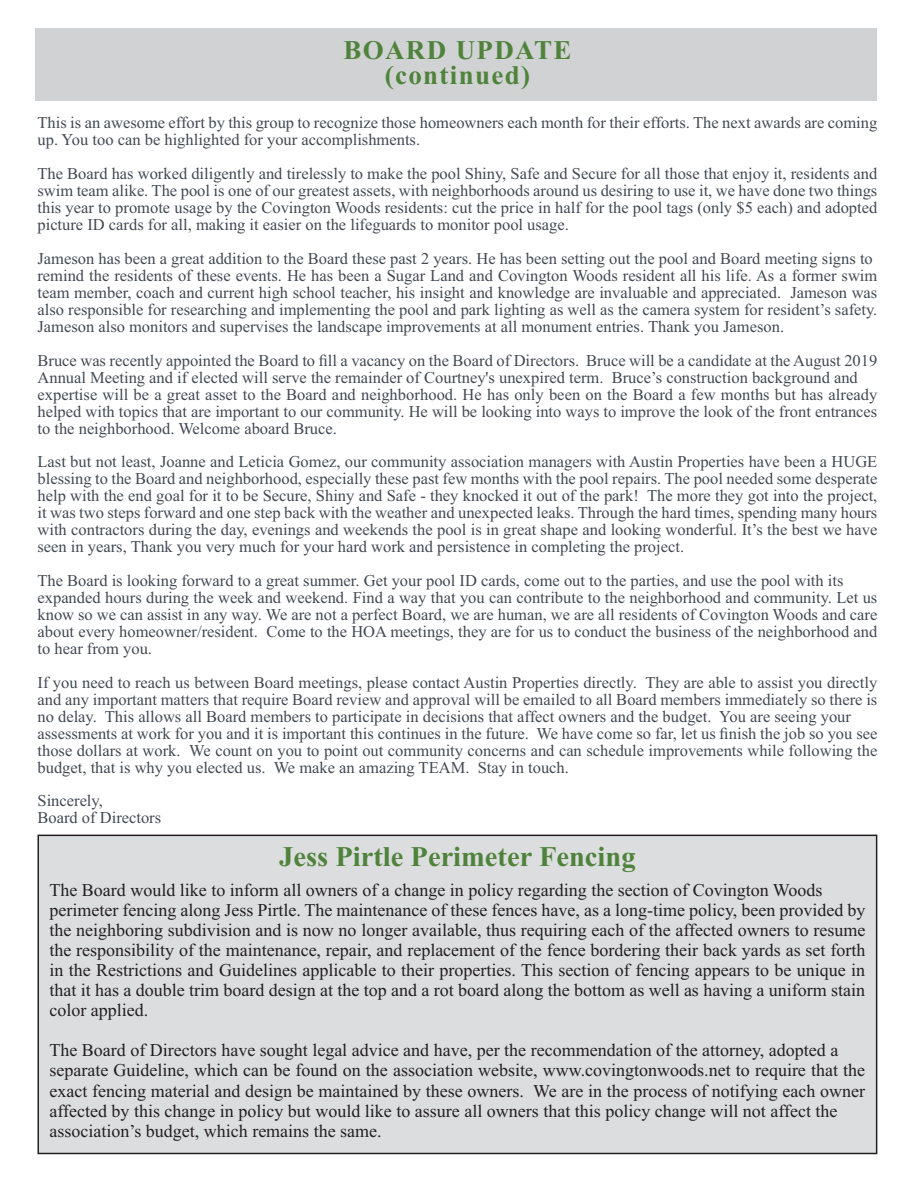
<style>
.page{position:relative;width:918px;height:1188px;background:#fff}
.page>*{position:absolute;margin:0;border:0;box-sizing:border-box;transform-origin:0 0}
.t1{font:700 28.5px "Times New Roman";color:#4f833b}
.t2{font:700 27px/25.5px "Times New Roman";letter-spacing:.05em;color:#4f833b;text-align:center}
.t3{font:18px/20.1px "Times New Roman";color:#231f20}
.t4{font:16.5px/17px "Times New Roman";color:#424953}
</style>
<div class="page">
<div style="left:35px;top:29px;width:842px;height:72px;background:#d1d2d4"></div>
<div style="left:39px;top:836px;width:837px;height:317px;background:#dcdddf"></div>
<div style="left:38px;top:835px;width:839px;height:319px;border:2px solid #231f20"></div>
<h2 class="t2" style="left:343px;top:37px;width:230px">BOARD UPDATE (continued)</h2>
<p class="t4" style="left:38px;top:114px;width:841px">This is an awesome effort by this group to recognize those homeowners each month for their efforts. The next awards are coming up. You too can be highlighted for your accomplishments.</p>
<p class="t4" style="left:38px;top:165px;width:841px;text-align:justify">The Board has worked diligently and tirelessly to make the pool Shiny, Safe and Secure for all those that enjoy it, residents and swim team alike. The pool is one of our greatest assets, with neighborhoods around us desiring to use it, we have done two things this year to promote usage by the Covington Woods residents: cut the price in half for the pool tags (only $5 each) and adopted picture ID cards for all, making it easier on the lifeguards to monitor pool usage.</p>
<p class="t4" style="left:38px;top:250px;width:841px">Jameson has been a great addition to the Board these past 2 years. He has been setting out the pool and Board meeting signs to remind the residents of these events. He has been a Sugar Land and Covington Woods resident all his life. As a former swim team member, coach and current high school teacher, his insight and knowledge are invaluable and appreciated. Jameson was also responsible for researching and implementing the pool and park lighting as well as the camera system for resident’s safety.<br>Jameson also monitors and supervises the landscape improvements at all monument entries. Thank you Jameson.</p>
<p class="t4" style="left:38px;top:352px;width:841px">Bruce was recently appointed the Board to fill a vacancy on the Board of Directors. Bruce will be a candidate at the August 2019<br>Annual Meeting and if elected will serve the remainder of Courtney's unexpired term. Bruce’s construction background and expertise will be a great asset to the Board and neighborhood. He has only been on the Board a few months but has already helped with topics that are important to our community. He will be looking into ways to improve the look of the front entrances to the neighborhood. Welcome aboard Bruce.</p>
<p class="t4" style="left:38px;top:453px;width:841px;text-align:justify">Last but not least, Joanne and Leticia Gomez, our community association managers with Austin Properties have been a HUGE blessing to the Board and neighborhood, especially these past few months with the pool repairs. The pool needed some desperate help with the end goal for it to be Secure, Shiny and Safe - they knocked it out of the park! The more they got into the project, it was two steps forward and one step back with the weather and unexpected leaks. Through the hard times, spending many hours with contractors during the day, evenings and weekends the pool is in great shape and looking wonderful. It’s the best we have seen in years, Thank you very much for your hard work and persistence in completing the project.</p>
<p class="t4" style="left:38px;top:572px;width:841px">The Board is looking forward to a great summer. Get your pool ID cards, come out to the parties, and use the pool with its expanded hours during the week and weekend. Find a way that you can contribute to the neighborhood and community. Let us know so we can assist in any way. We are not a perfect Board, we are human, we are all residents of Covington Woods and care about every homeowner/resident. Come to the HOA meetings, they are for us to conduct the business of the neighborhood and to hear from you.</p>
<p class="t4" style="left:38px;top:674px;width:841px">If you need to reach us between Board meetings, please contact Austin Properties directly. They are able to assist you directly and any important matters that require Board review and approval will be emailed to all Board members immediately so there is no delay. This allows all Board members to participate in decisions that affect owners and the budget. You are seeing your assessments at work for you and it is important this continues in the future. We have come so far, let us finish the job so you see those dollars at work. We count on you to point out community concerns and can schedule improvements while following the budget, that is why you elected us. We make an amazing TEAM. Stay in touch.</p>
<p class="t4" style="left:38px;top:792px;width:125px">Sincerely,<br>Board of Directors</p>
<h1 class="t1" style="left:279px;top:839px;width:358px">Jess Pirtle Perimeter Fencing</h1>
<p class="t3" style="left:49px;top:879px;width:817px">The Board would like to inform all owners of a change in policy regarding the section of Covington Woods perimeter fencing along Jess Pirtle. The maintenance of these fences have, as a long-time policy, been provided by the neighboring subdivision and is now no longer available, thus requiring each of the affected owners to resume the responsibility of the maintenance, repair, and replacement of the fence bordering their back yards as set forth in the Restrictions and Guidelines applicable to their properties. This section of fencing appears to be unique in that it has a double trim board design at the top and a rot board along the bottom as well as having a uniform stain color applied.</p>
<p class="t3" style="left:49px;top:1040px;width:817px">The Board of Directors have sought legal advice and have, per the recommendation of the attorney, adopted a separate Guideline, which can be found on the association website, www.covingtonwoods.net to require that the exact fencing material and design be maintained by these owners. We are in the process of notifying each owner affected by this change in policy but would like to assure all owners that this policy change will not affect the association’s budget, which remains the same.</p>
</div>
